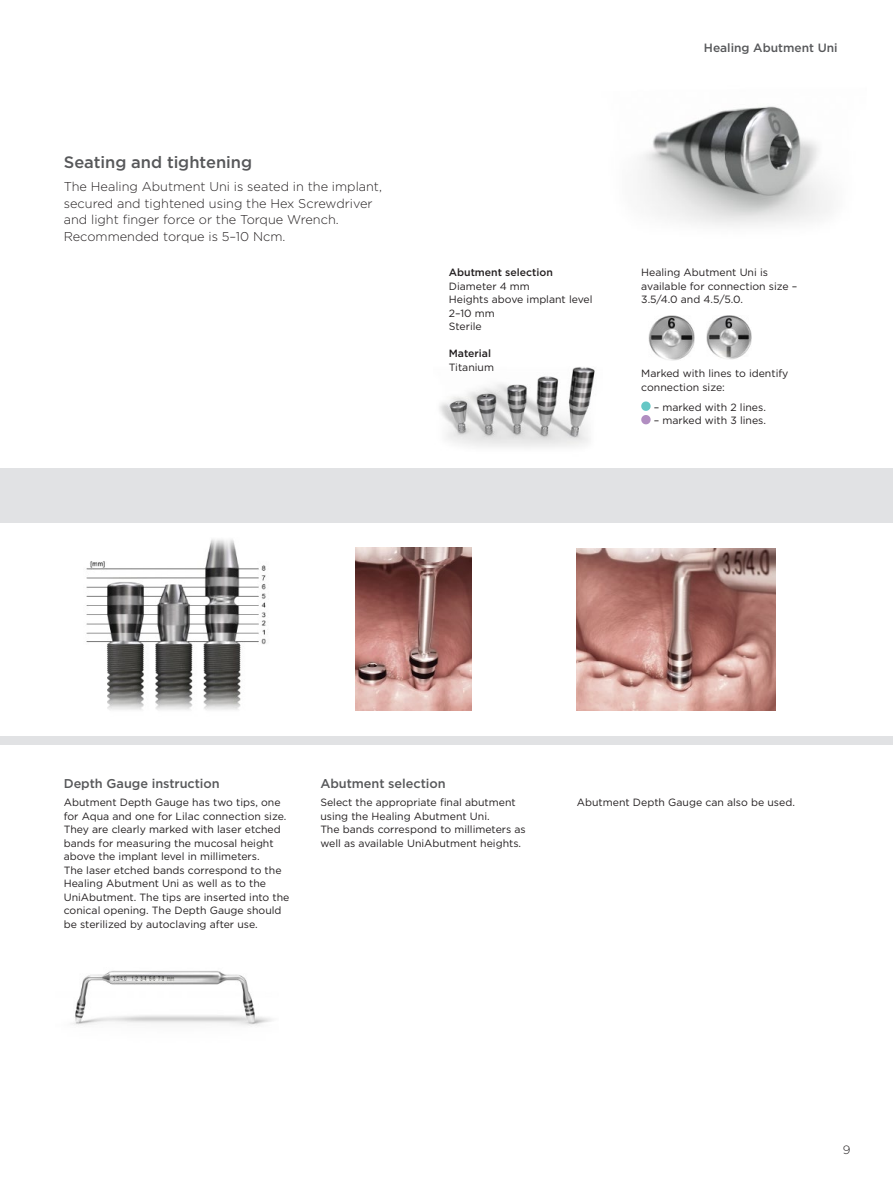
<style>
.page{position:relative;width:893px;height:1191px;background:#fff}
.page>*{position:absolute;margin:0;border:0;box-sizing:border-box;transform-origin:0 0}
.Heading_3_Gotham_-_1{font:500 16.5px "Gotham";color:#57585a}
.Body_copy_Gotham_Lig{font:300 12.75px/16.5px "Gotham";color:#231f20}
.Subline_Gotham_Mediu{font:500 12.75px "Gotham";letter-spacing:-.005em;color:#57585a}
.Subsection_title_Got{font:500 12px "Gotham";color:#57585a}
.t1{font:300 12px "Gotham";color:#231f20}
.Captions_Gotham_Book{font:10.5px/13.5px "Gotham";color:#231f20}
.Captions_Gotham_Book-2{font:500 10.5px/13.5px "Gotham";color:#231f20}
.s1{font-weight:500}
.s2{font-weight:400}
</style>
<div class="page">
<img style="left:641px;top:106px;width:190px;height:120px">
<div style="left:0;top:468px;width:893px;height:276px;background:#e1e2e4"></div>
<div style="left:0;top:523px;width:893px;height:213px;background:#fff"></div>
<img style="left:439px;top:367px;width:156px;height:81px">
<img style="left:72px;top:971px;width:200px;height:55px">
<svg style="left:641px;top:401px;width:10px;height:23px"></svg>
<img style="left:577px;top:548px;width:199px;height:162px">
<img style="left:355px;top:547px;width:117px;height:163px">
<img style="left:649px;top:315px;width:45px;height:45px">
<img style="left:707px;top:315px;width:44px;height:45px">
<img style="left:86px;top:539px;width:182px;height:171px">
<p class="Heading_3_Gotham_-_1" style="left:64px;top:152px;width:190px">Seating and tightening</p>
<p class="Body_copy_Gotham_Lig" style="left:64px;top:178px;width:320px">The Healing Abutment Uni is seated in the implant, secured and tightened using the Hex Screwdriver and light finger force or the Torque Wrench.<br>Recommended torque is 5–10 Ncm.</p>
<p class="Subsection_title_Got" style="left:704px;top:40px;width:135px">Healing Abutment Uni</p>
<p class="Captions_Gotham_Book" style="left:449px;top:266px;width:145px"><span class="s1">Abutment selection<br></span>Diameter 4 mm<br>Heights above implant level<br>2–10 mm<br>Sterile</p>
<p class="Captions_Gotham_Book-2" style="left:449px;top:347px;width:47px">Material<br><span class="s2">Titanium</span></p>
<p class="Captions_Gotham_Book" style="left:641px;top:266px;width:158px">Healing Abutment Uni is available for connection size –<br>3.5/4.0 and 4.5/5.0.</p>
<p class="Captions_Gotham_Book" style="left:641px;top:366px;width:149px">Marked with lines to identify connection size:</p>
<p class="Captions_Gotham_Book" style="left:654px;top:400px;width:114px">– marked with 2 lines.</p>
<p class="Captions_Gotham_Book" style="left:654px;top:413px;width:114px">– marked with 3 lines.</p>
<p class="Subline_Gotham_Mediu" style="left:64px;top:775px;width:157px">Depth Gauge instruction</p>
<p class="Captions_Gotham_Book" style="left:64px;top:795px;width:227px">Abutment Depth Gauge has two tips, one for Aqua and one for Lilac connection size.<br>They are clearly marked with laser etched bands for measuring the mucosal height above the implant level in millimeters.<br>The laser etched bands correspond to the Healing Abutment Uni as well as to the UniAbutment. The tips are inserted into the conical opening. The Depth Gauge should be sterilized by autoclaving after use.</p>
<p class="Subline_Gotham_Mediu" style="left:320px;top:775px;width:127px">Abutment selection</p>
<p class="Captions_Gotham_Book" style="left:320px;top:795px;width:207px">Select the appropriate final abutment using the Healing Abutment Uni.<br>The bands correspond to millimeters as well as available UniAbutment heights.</p>
<p class="Captions_Gotham_Book" style="left:577px;top:795px;width:220px">Abutment Depth Gauge can also be used.</p>
<p class="t1" style="left:843px;top:1142px;width:9px">9</p>
</div>
